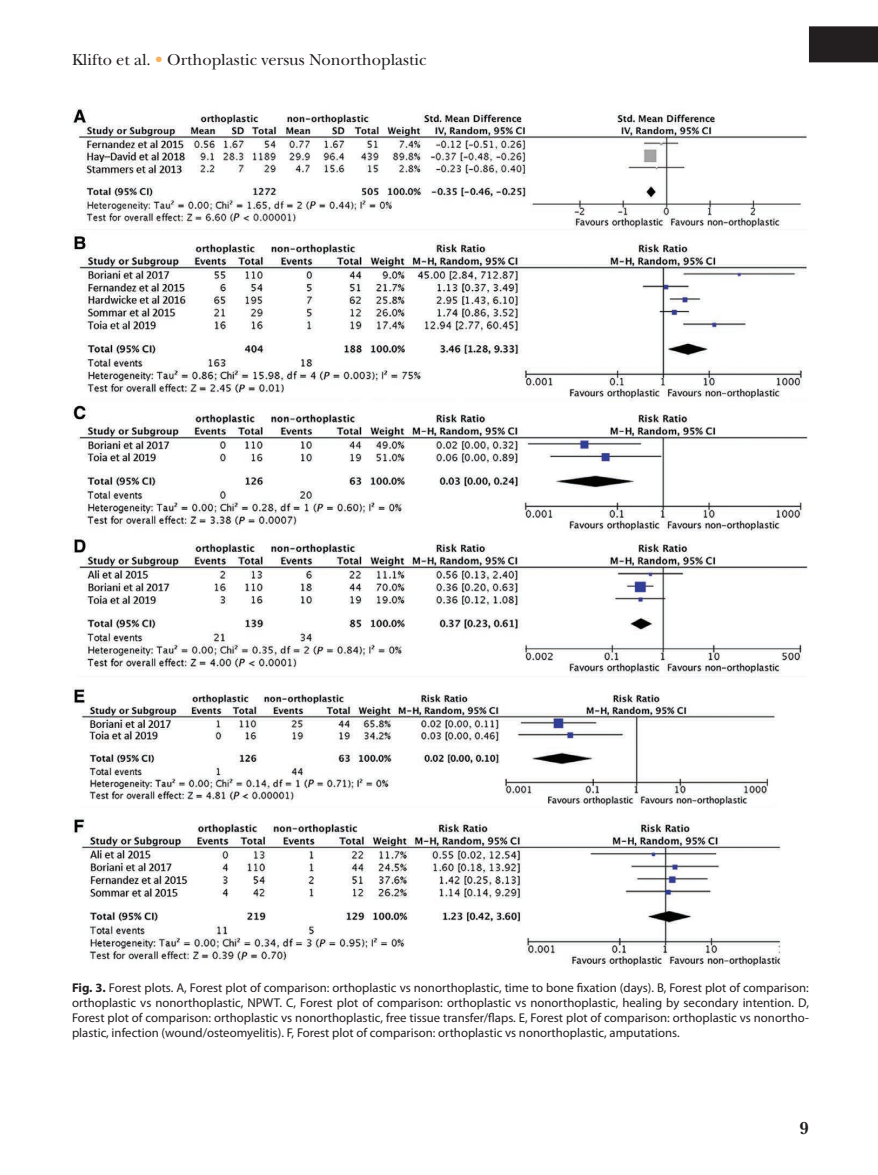
<style>
.page{position:relative;width:878px;height:1175px;background:#fff}
.page>*{position:absolute;margin:0;border:0;box-sizing:border-box;transform-origin:0 0}
.t1{font:700 18px "New Baskerville Std";color:#231f20}
.t2{font:16.5px "New Baskerville Std";color:#231f20}
.t3{font:12.75px/15px "Myriad Pro";color:#231f20;text-align:justify}
.s1{color:#fab05f}
.s2{font-weight:700}
</style>
<div class="page">
<div style="left:808px;top:26px;width:70px;height:36px;background:#231f20"></div>
<img style="left:72px;top:108px;width:736px;height:860px">
<p class="t2" style="left:72px;top:50px;width:356px">Klifto et al. <span class="s1">•</span> Orthoplastic versus Nonorthoplastic</p>
<p class="t3" style="left:72px;top:979px;width:738px"><span class="s2">Fig. 3.</span> Forest plots. A, Forest plot of comparison: orthoplastic vs nonorthoplastic, time to bone fixation (days). B, Forest plot of comparison: orthoplastic vs nonorthoplastic, NPWT. C, Forest plot of comparison: orthoplastic vs nonorthoplastic, healing by secondary intention. D, Forest plot of comparison: orthoplastic vs nonorthoplastic, free tissue transfer/flaps. E, Forest plot of comparison: orthoplastic vs nonortho&shy;plastic, infection (wound/osteomyelitis). F, Forest plot of comparison: orthoplastic vs nonorthoplastic, amputations.</p>
<h1 class="t1" style="left:799px;top:1118px;width:11px">9</h1>
</div>
